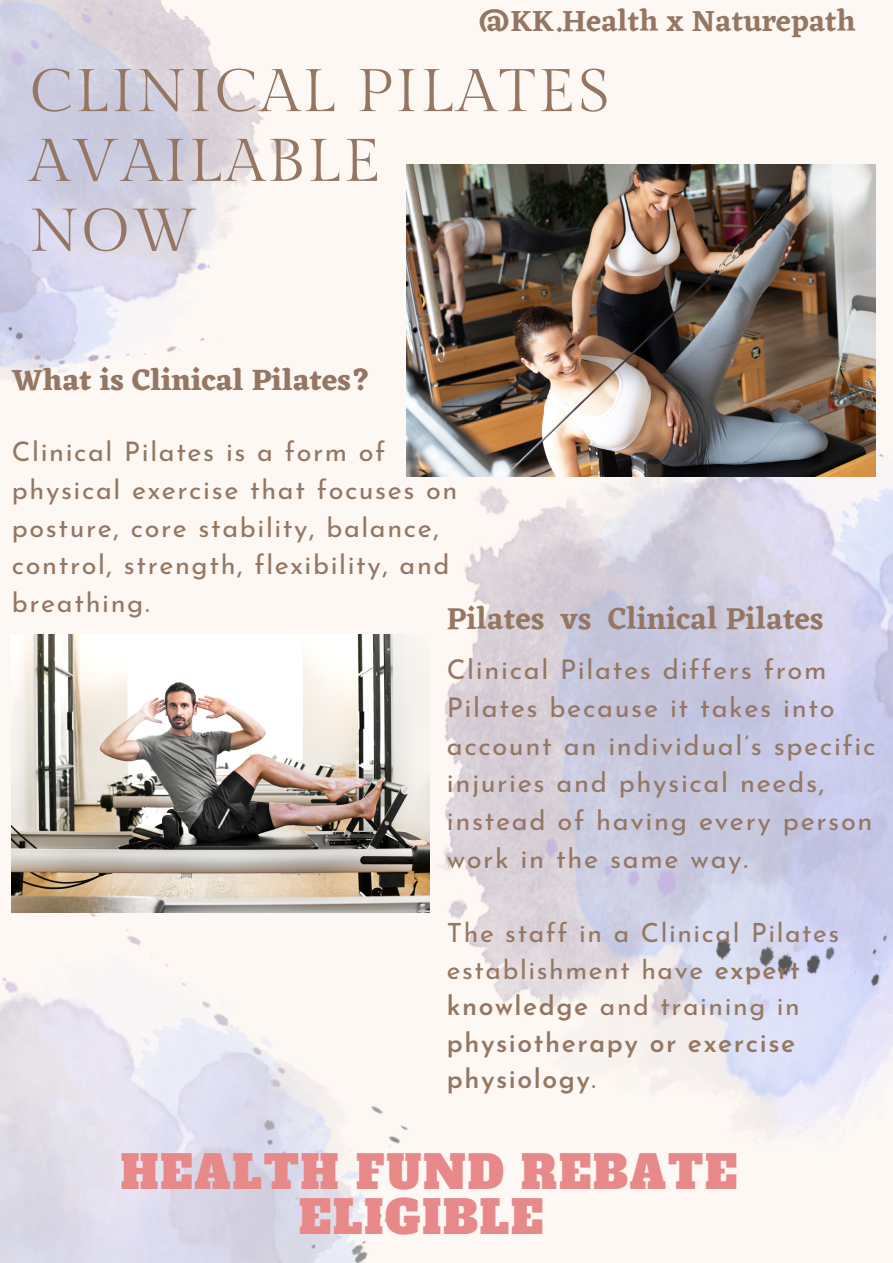
<style>
.page{position:relative;width:893px;height:1263px;background:#fdf8f3}
.page>*{position:absolute;margin:0;border:0;box-sizing:border-box;transform-origin:0 0}
.t1{font:60px/69.8px "Gilda Display";letter-spacing:.05em;color:#947662}
.t2{font:45px/45px "Alfa Slab One";letter-spacing:.04em;color:#e88989;text-align:center}
.t3{font:600 31.12px "Eczar";color:#947662}
.t4{font:700 30.38px "Eczar";color:#947662}
.t5{font:600 30.38px "Eczar";color:#947662}
.t6{font:27.22px/37.7px "Josefin Sans";letter-spacing:.06em;color:#947662}
.t7{font:27px/37.7px "Josefin Sans";letter-spacing:.06em;color:#947662}
.t8{font:26.47px/36.6px "Josefin Sans";letter-spacing:.06em;color:#947662}
.s1{font-weight:600}
</style>
<div class="page">
<img style="left:0;top:0;width:290px;height:382px">
<img style="left:220px;top:236px;width:673px;height:899px">
<img style="left:407px;top:164px;width:468px;height:312px">
<img style="left:0;top:760px;width:524px;height:503px">
<img style="left:12px;top:634px;width:417px;height:278px">
<p class="t5" style="left:478px;top:3px;width:379px">@KK.Health x Naturepath</p>
<h1 class="t1" style="left:30px;top:58px;width:581px">CLINICAL PILATES<br>AVAILABLE<br>NOW</h1>
<p class="t4" style="left:12px;top:362px;width:360px">What is Clinical Pilates?</p>
<p class="t7" style="left:12px;top:436px;width:447px">Clinical Pilates is a form of physical exercise that focuses on posture, core stability, balance, control, strength, flexibility, and breathing.</p>
<p class="t3" style="left:447px;top:600px;width:378px">Pilates vs Clinical Pilates</p>
<p class="t6" style="left:447px;top:653px;width:430px">Clinical Pilates differs from<br>Pilates because it takes into account an individual’s specific injuries and physical needs, instead of having every person work in the same way.</p>
<p class="t8" style="left:447px;top:917px;width:394px">The staff in a Clinical Pilates establishment have <span class="s1">expert knowledge</span> and training in <span class="s1">physiotherapy or exercise physiology</span>.</p>
<h2 class="t2" style="left:121px;top:1151px;width:618px">HEALTH FUND REBATE<br>ELIGIBLE</h2>
</div>
